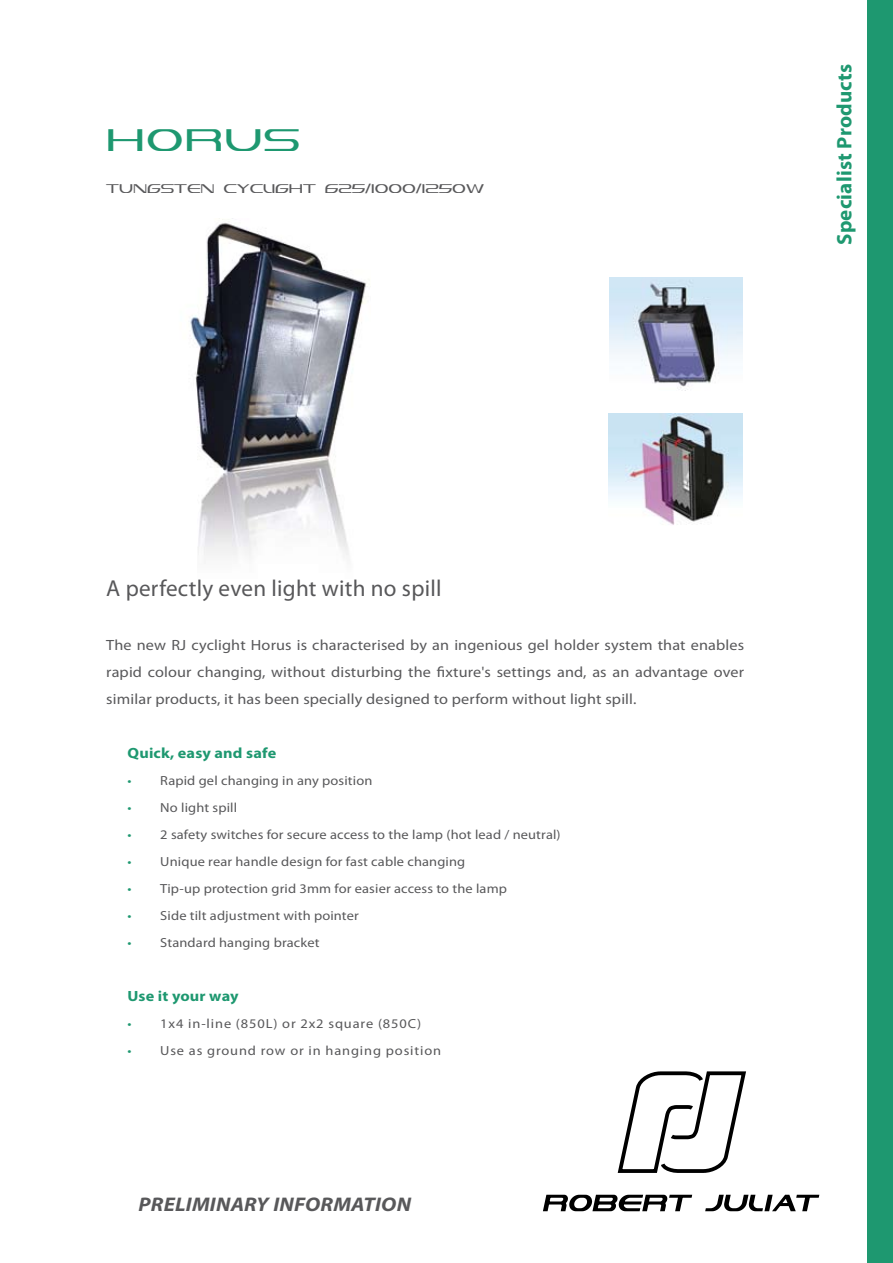
<style>
.page{position:relative;width:893px;height:1263px;background:#fff}
.page>*{position:absolute;margin:0;border:0;box-sizing:border-box;transform-origin:0 0}
.t1{font:45px "Vandiana Platin Lite";letter-spacing:.025em;color:#1e9870;scale:1.1 1}
.t2{font:23.1px "Myriad Pro";letter-spacing:.01em;color:#58585a}
.t3{font:700 21px "Myriad Pro";letter-spacing:.01em;color:#1e9870}
.t4{font:italic 700 19.8px "Myriad Pro";letter-spacing:.01em;color:#58585a;scale:1.09 1}
.t5{font:18.15px "Vandiana Platin Lite";color:#58585a}
.t6{font:14.85px/27px "Myriad Pro";letter-spacing:.01em;color:#58585a;text-align:justify;scale:1.09 1}
.t7{font:700 14.85px "Myriad Pro";letter-spacing:.01em;color:#1e9870;scale:1.09 1}
.t8{font:13.2px "Myriad Pro";letter-spacing:.01em;color:#58585a;scale:1.09 1}
.t9{font:13.2px "Myriad Pro";letter-spacing:.06em;color:#58585a;scale:1.09 1}
.s1{color:#1e9870}
</style>
<div class="page">
<img style="left:190px;top:218px;width:178px;height:338px">
<div style="left:867px;top:0;width:26px;height:1263px;background:#1e9870"></div>
<img style="left:609px;top:413px;width:134px;height:112px">
<img style="left:609px;top:278px;width:134px;height:113px">
<svg style="left:543px;top:1194px;width:150px;height:17px"></svg>
<svg style="left:705px;top:1194px;width:114px;height:17px"></svg>
<svg style="left:617px;top:1071px;width:129px;height:102px"></svg>
<h1 class="t1" style="left:106px;top:120px;width:178px">HORUS</h1>
<h3 class="t5" style="left:106px;top:180px;width:380px">TUNGSTEN CYCLIGHT 625/1000/1250W</h3>
<h3 class="t3" style="left:830px;top:245px;width:183px;rotate:-90deg">Specialist Products</h3>
<h2 class="t2" style="left:106px;top:573px;width:337px">A perfectly even light with no spill</h2>
<p class="t6" style="left:106px;top:631px;width:587px">The new RJ cyclight Horus is characterised by an ingenious gel holder system that enables rapid colour changing, without disturbing the fixture's settings and, as an advantage over similar products, it has been specially designed to perform without light spill.</p>
<p class="t7" style="left:128px;top:743px;width:138px">Quick, easy and safe</p>
<p class="t8" style="left:128px;top:772px;width:226px"><span class="s1">•</span> Rapid gel changing in any position</p>
<p class="t8" style="left:128px;top:799px;width:102px"><span class="s1">•</span> No light spill</p>
<p class="t8" style="left:128px;top:826px;width:399px"><span class="s1">•</span> 2 safety switches for secure access to the lamp (hot lead / neutral)</p>
<p class="t8" style="left:128px;top:853px;width:311px"><span class="s1">•</span> Unique rear handle design for fast cable changing</p>
<p class="t8" style="left:128px;top:880px;width:350px"><span class="s1">•</span> Tip-up protection grid 3mm for easier access to the lamp</p>
<p class="t8" style="left:128px;top:907px;width:214px"><span class="s1">•</span> Side tilt adjustment with pointer</p>
<p class="t8" style="left:128px;top:934px;width:178px"><span class="s1">•</span> Standard hanging bracket</p>
<p class="t7" style="left:128px;top:986px;width:103px">Use it your way</p>
<p class="t9" style="left:128px;top:1015px;width:271px"><span class="s1">•</span> 1x4 in-line (850L) or 2x2 square (850C)</p>
<p class="t9" style="left:128px;top:1042px;width:289px"><span class="s1">•</span> Use as ground row or in hanging position</p>
<h3 class="t4" style="left:139px;top:1191px;width:252px">PRELIMINARY INFORMATION</h3>
</div>
